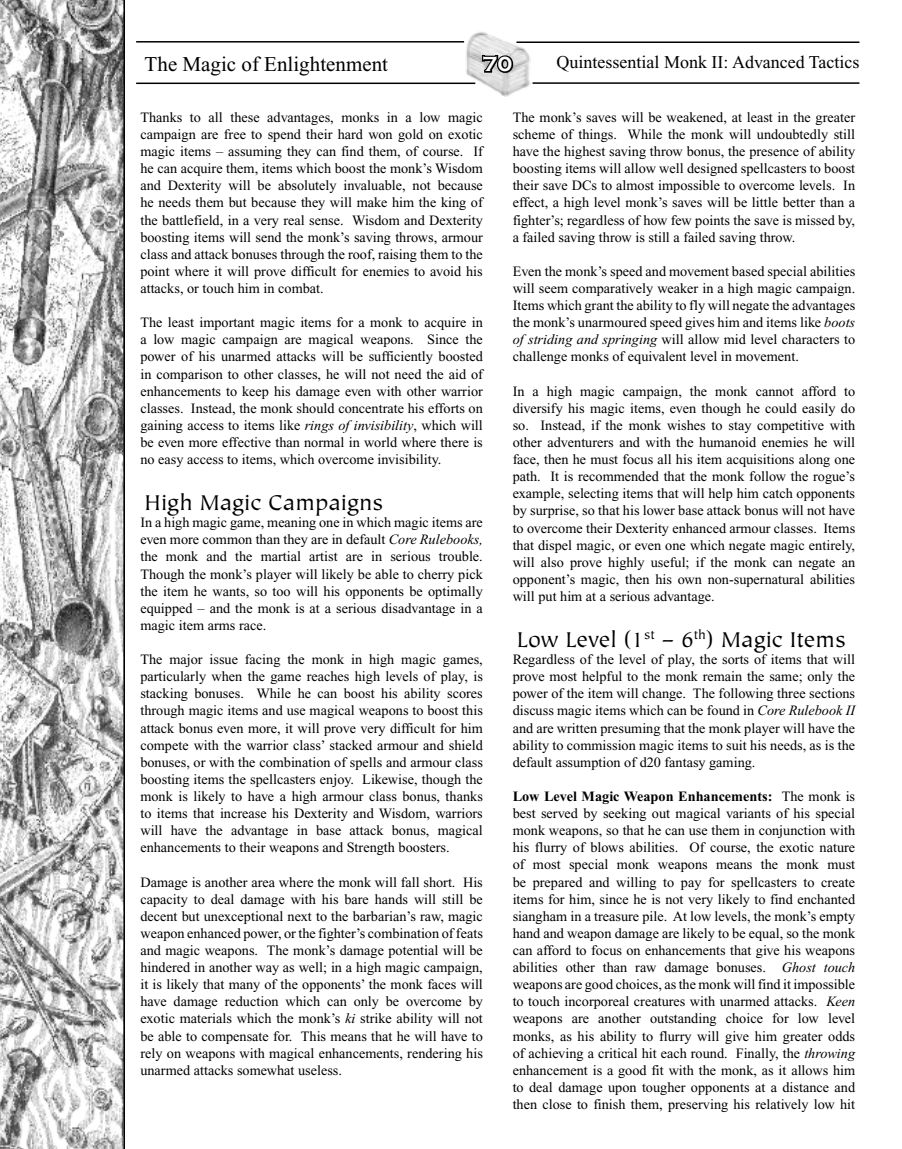
<style>
.page{position:relative;width:902px;height:1149px;background:#fff}
.page>*{position:absolute;margin:0;border:0;box-sizing:border-box;transform-origin:0 0}
.t1{font:24px "Tiepolo";color:#000}
.t2{font:21px "Times New Roman";color:#000}
.t3{font:700 21px "Copperplate Gothic";color:#fff}
.t4{font:18px "Times New Roman";color:#000}
.t5{font:14.25px/17.1px "Times New Roman";color:#000;text-align:justify}
.s1{font-style:italic}
.s2{font-weight:700}
</style>
<div class="page">
<img style="left:466px;top:32px;width:64px;height:65px">
<hr style="left:516px;top:41px;width:343px;height:2px;background:#000">
<hr style="left:532px;top:82px;width:327px;height:2px;background:#000">
<svg style="left:479px;top:53px;width:36px;height:22px"></svg>
<hr style="left:136px;top:82px;width:339px;height:2px;background:#000">
<hr style="left:136px;top:41px;width:328px;height:2px;background:#000">
<svg style="left:0;top:0;width:125px;height:1148px"></svg>
<h2 class="t2" style="left:145px;top:52px;width:245px">The Magic of Enlightenment</h2>
<h2 class="t3" style="left:482px;top:53px;width:31px">70</h2>
<p class="t4" style="left:556px;top:52px;width:304px">Quintessential Monk II: Advanced Tactics</p>
<p class="t5" style="left:140px;top:108px;width:344px">Thanks to all these advantages, monks in a low magic campaign are free to spend their hard won gold on exotic magic items – assuming they can find them, of course. If he can acquire them, items which boost the monk’s Wisdom and Dexterity will be absolutely invaluable, not because he needs them but because they will make him the king of the battlefield, in a very real sense. Wisdom and Dexterity boosting items will send the monk’s saving throws, armour class and attack bonuses through the roof, raising them to the point where it will prove difficult for enemies to avoid his attacks, or touch him in combat.</p>
<p class="t5" style="left:140px;top:314px;width:344px">The least important magic items for a monk to acquire in a low magic campaign are magical weapons. Since the power of his unarmed attacks will be sufficiently boosted in comparison to other classes, he will not need the aid of enhancements to keep his damage even with other warrior classes. Instead, the monk should concentrate his efforts on gaining access to items like <span class="s1">rings of invisibility</span>, which will be even more effective than normal in world where there is no easy access to items, which overcome invisibility.</p>
<h1 class="t1" style="left:145px;top:489px;width:240px">High Magic Campaigns</h1>
<p class="t5" style="left:140px;top:513px;width:344px">In a high magic game, meaning one in which magic items are even more common than they are in default <span class="s1">Core Rulebooks, </span>the monk and the martial artist are in serious trouble.<br>Though the monk’s player will likely be able to cherry pick the item he wants, so too will his opponents be optimally equipped – and the monk is at a serious disadvantage in a magic item arms race.</p>
<p class="t5" style="left:140px;top:650px;width:344px">The major issue facing the monk in high magic games, particularly when the game reaches high levels of play, is stacking bonuses. While he can boost his ability scores through magic items and use magical weapons to boost this attack bonus even more, it will prove very difficult for him compete with the warrior class’ stacked armour and shield bonuses, or with the combination of spells and armour class boosting items the spellcasters enjoy. Likewise, though the monk is likely to have a high armour class bonus, thanks to items that increase his Dexterity and Wisdom, warriors will have the advantage in base attack bonus, magical enhancements to their weapons and Strength boosters.</p>
<p class="t5" style="left:140px;top:873px;width:344px">Damage is another area where the monk will fall short. His capacity to deal damage with his bare hands will still be decent but unexceptional next to the barbarian’s raw, magic weapon enhanced power, or the fighter’s combination of feats and magic weapons. The monk’s damage potential will be hindered in another way as well; in a high magic campaign, it is likely that many of the opponents’ the monk faces will have damage reduction which can only be overcome by exotic materials which the monk’s <span class="s1">ki</span> strike ability will not be able to compensate for. This means that he will have to rely on weapons with magical enhancements, rendering his unarmed attacks somewhat useless.</p>
<p class="t5" style="left:512px;top:108px;width:344px">The monk’s saves will be weakened, at least in the greater scheme of things. While the monk will undoubtedly still have the highest saving throw bonus, the presence of ability boosting items will allow well designed spellcasters to boost their save DCs to almost impossible to overcome levels. In effect, a high level monk’s saves will be little better than a fighter’s; regardless of how few points the save is missed by, a failed saving throw is still a failed saving throw.</p>
<p class="t5" style="left:512px;top:262px;width:344px">Even the monk’s speed and movement based special abilities will seem comparatively weaker in a high magic campaign.<br>Items which grant the ability to fly will negate the advantages the monk’s unarmoured speed gives him and items like <span class="s1">boots of striding and springing</span> will allow mid level characters to challenge monks of equivalent level in movement.</p>
<p class="t5" style="left:512px;top:382px;width:344px">In a high magic campaign, the monk cannot afford to diversify his magic items, even though he could easily do so. Instead, if the monk wishes to stay competitive with other adventurers and with the humanoid enemies he will face, then he must focus all his item acquisitions along one path. It is recommended that the monk follow the rogue’s example, selecting items that will help him catch opponents by surprise, so that his lower base attack bonus will not have to overcome their Dexterity enhanced armour classes. Items that dispel magic, or even one which negate magic entirely, will also prove highly useful; if the monk can negate an opponent’s magic, then his own non-supernatural abilities will put him at a serious advantage.</p>
<h1 class="t1" style="left:517px;top:626px;width:330px">Low Level (1<sup>st</sup> – 6<sup>th</sup>) Magic Items</h1>
<p class="t5" style="left:512px;top:650px;width:344px">Regardless of the level of play, the sorts of items that will prove most helpful to the monk remain the same; only the power of the item will change. The following three sections discuss magic items which can be found in <span class="s1">Core Rulebook II </span>and are written presuming that the monk player will have the ability to commission magic items to suit his needs, as is the default assumption of d20 fantasy gaming.</p>
<p class="t5" style="left:512px;top:787px;width:344px"><span class="s2">Low Level Magic Weapon Enhancements:</span> The monk is best served by seeking out magical variants of his special monk weapons, so that he can use them in conjunction with his flurry of blows abilities. Of course, the exotic nature of most special monk weapons means the monk must be prepared and willing to pay for spellcasters to create items for him, since he is not very likely to find enchanted siangham in a treasure pile. At low levels, the monk’s empty hand and weapon damage are likely to be equal, so the monk can afford to focus on enhancements that give his weapons abilities other than raw damage bonuses. <span class="s1">Ghost touch </span>weapons are good choices, as the monk will find it impossible to touch incorporeal creatures with unarmed attacks. <span class="s1">Keen </span>weapons are another outstanding choice for low level monks, as his ability to flurry will give him greater odds of achieving a critical hit each round. Finally, the <span class="s1">throwing </span>enhancement is a good fit with the monk, as it allows him to deal damage upon tougher opponents at a distance and then close to finish them, preserving his relatively low hit</p>
</div>
